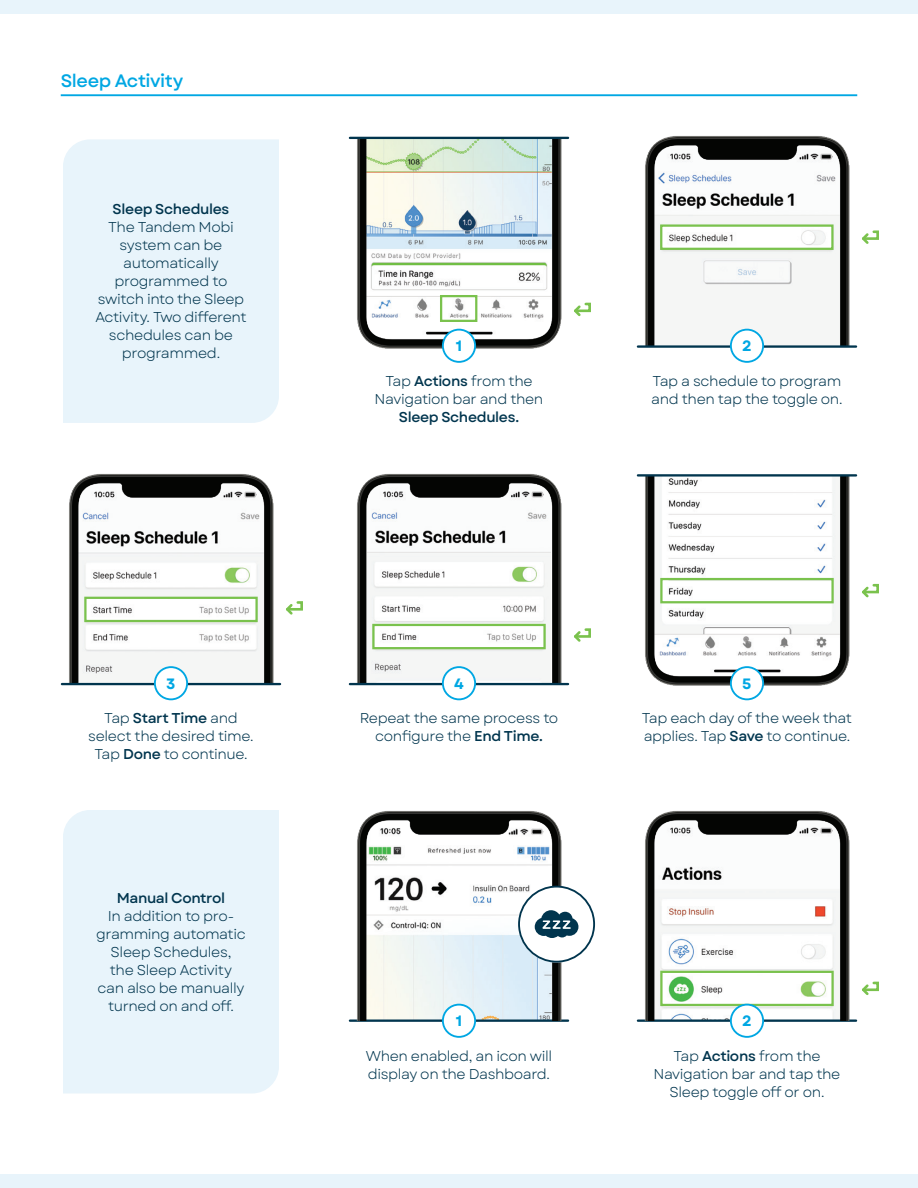
<style>
.page{position:relative;width:918px;height:1188px;background:#fff}
.page>*{position:absolute;margin:0;border:0;box-sizing:border-box;transform-origin:0 0}
.t1{font:500 18px "Garet";letter-spacing:-.025em;color:#00a7e3}
.t2{font:700 15px "Garet";color:#00a7e3}
.t3{font:14.25px/18px "Garet";letter-spacing:-.03em;color:#01354e;text-align:center}
.t4{font:500 14.25px "Garet";letter-spacing:-.025em;color:#01354e}
.s1{font-weight:500}
</style>
<div class="page">
<div style="left:0;top:0;width:918px;height:14px;background:#e8f4fb"></div>
<div style="left:63px;top:139px;width:216px;height:284px;background:#e8f4fb"></div>
<div style="left:63px;top:810px;width:216px;height:284px;background:#e8f4fb"></div>
<div style="left:0;top:1174px;width:918px;height:14px;background:#e8f4fb"></div>
<img style="left:349px;top:474px;width:220px;height:210px">
<img style="left:349px;top:138px;width:220px;height:216px">
<img style="left:637px;top:136px;width:220px;height:211px">
<img style="left:637px;top:475px;width:220px;height:216px">
<hr style="left:350px;top:137px;width:218px;height:2px;background:#01354e">
<hr style="left:638px;top:345px;width:218px;height:3px;background:#01354e">
<hr style="left:638px;top:474px;width:218px;height:3px;background:#01354e">
<img style="left:61px;top:474px;width:220px;height:210px">
<hr style="left:62px;top:683px;width:218px;height:2px;background:#01354e">
<hr style="left:350px;top:683px;width:218px;height:2px;background:#01354e">
<hr style="left:638px;top:1019px;width:218px;height:3px;background:#01354e">
<hr style="left:350px;top:1019px;width:218px;height:3px;background:#01354e">
<img style="left:637px;top:811px;width:220px;height:210px">
<img style="left:349px;top:811px;width:220px;height:210px">
<hr style="left:61px;top:94px;width:796px;height:2px;background:#00a7e3">
<div style="left:731px;top:667px;width:32px;height:32px;background:#fff;border-radius:50%"></div>
<div style="left:730px;top:666px;width:34px;height:34px;border:2px solid #00a7e3;border-radius:50%"></div>
<div style="left:155px;top:667px;width:32px;height:32px;background:#fff;border-radius:50%"></div>
<div style="left:154px;top:666px;width:34px;height:34px;border:2px solid #00a7e3;border-radius:50%"></div>
<div style="left:443px;top:330px;width:32px;height:32px;background:#fff;border-radius:50%"></div>
<div style="left:442px;top:329px;width:34px;height:34px;border:2px solid #00a7e3;border-radius:50%"></div>
<div style="left:731px;top:330px;width:32px;height:32px;background:#fff;border-radius:50%"></div>
<div style="left:730px;top:329px;width:34px;height:34px;border:2px solid #00a7e3;border-radius:50%"></div>
<div style="left:443px;top:667px;width:32px;height:32px;background:#fff;border-radius:50%"></div>
<div style="left:442px;top:666px;width:34px;height:34px;border:2px solid #00a7e3;border-radius:50%"></div>
<div style="left:443px;top:1005px;width:32px;height:32px;background:#fff;border-radius:50%"></div>
<div style="left:442px;top:1004px;width:34px;height:34px;border:2px solid #00a7e3;border-radius:50%"></div>
<svg style="left:659px;top:223px;width:176px;height:28px"></svg>
<svg style="left:574px;top:302px;width:17px;height:15px"></svg>
<svg style="left:439px;top:294px;width:40px;height:29px"></svg>
<svg style="left:286px;top:601px;width:17px;height:14px"></svg>
<svg style="left:574px;top:628px;width:17px;height:14px"></svg>
<svg style="left:862px;top:583px;width:17px;height:15px"></svg>
<svg style="left:862px;top:981px;width:17px;height:14px"></svg>
<svg style="left:83px;top:596px;width:176px;height:27px"></svg>
<svg style="left:371px;top:623px;width:176px;height:27px"></svg>
<svg style="left:659px;top:577px;width:176px;height:28px"></svg>
<svg style="left:659px;top:970px;width:176px;height:37px"></svg>
<svg style="left:862px;top:230px;width:17px;height:14px"></svg>
<div style="left:731px;top:1005px;width:32px;height:32px;background:#fff;border-radius:50%"></div>
<div style="left:730px;top:1004px;width:34px;height:34px;border:2px solid #00a7e3;border-radius:50%"></div>
<div style="left:518px;top:886px;width:77px;height:77px;background:#fff;border-radius:38px"></div>
<svg style="left:535px;top:910px;width:43px;height:28px"></svg>
<div style="left:518px;top:886px;width:77px;height:77px;border:2px solid #01354e;border-radius:50%"></div>
<p class="t1" style="left:61px;top:69px;width:124px">Sleep Activity</p>
<p class="t4" style="left:113px;top:200px;width:118px">Sleep Schedules</p>
<p class="t3" style="left:95px;top:219px;width:153px">The Tandem Mobi system can be automatically programmed to switch into the Sleep<br>Activity. Two different schedules can be programmed.</p>
<p class="t2" style="left:456px;top:336px;width:8px">1</p>
<p class="t3" style="left:375px;top:372px;width:170px">Tap <span class="s1">Actions</span> from the<br>Navigation bar and then</p>
<p class="t4" style="left:399px;top:408px;width:122px">Sleep Schedules.</p>
<p class="t2" style="left:742px;top:336px;width:11px">2</p>
<p class="t3" style="left:651px;top:372px;width:193px;text-align:left">Tap a schedule to program and then tap the toggle on.</p>
<p class="t2" style="left:166px;top:674px;width:11px">3</p>
<p class="t2" style="left:742px;top:674px;width:11px">5</p>
<p class="t3" style="left:642px;top:710px;width:212px;text-align:left">Tap each day of the week that applies. Tap <span class="s1">Save</span> to continue.</p>
<p class="t2" style="left:454px;top:674px;width:11px">4</p>
<p class="t3" style="left:88px;top:710px;width:167px">Tap <span class="s1">Start Time</span> and select the desired time.<br>Tap <span class="s1">Done</span> to continue.</p>
<p class="t3" style="left:360px;top:710px;width:200px">Repeat the same process to configure the <span class="s1">End Time.</span></p>
<p class="t4" style="left:117px;top:889px;width:110px">Manual Control</p>
<p class="t3" style="left:96px;top:907px;width:151px">In addition to pro&shy;gramming automatic<br>Sleep Schedules,<br>the Sleep Activity can also be manually turned on and off.</p>
<p class="t2" style="left:456px;top:1011px;width:8px">1</p>
<p class="t2" style="left:742px;top:1011px;width:11px">2</p>
<p class="t3" style="left:366px;top:1047px;width:188px;text-align:left">When enabled, an icon will display on the Dashboard.</p>
<p class="t3" style="left:653px;top:1047px;width:188px">Tap <span class="s1">Actions</span> from the<br>Navigation bar and tap the<br>Sleep toggle off or on.</p>
</div>
